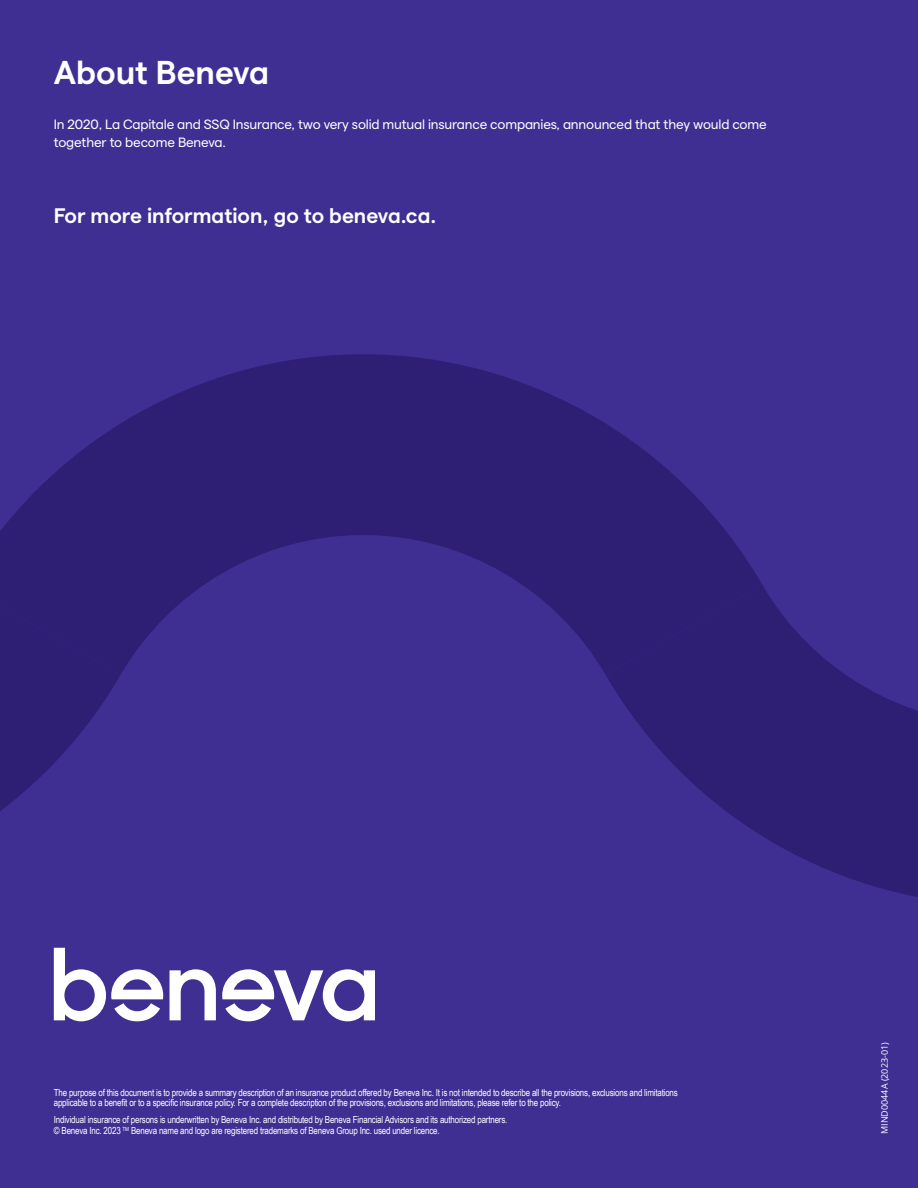
<style>
.page{position:relative;width:918px;height:1188px;background:#402f92}
.page>*{position:absolute;margin:0;border:0;box-sizing:border-box;transform-origin:0 0}
.t1{font:700 33px "Matter Beneva Semi";color:#fff}
.t2{font:700 21px "Matter Beneva Semi";color:#fff}
.t3{font:13.5px/18px "Matter Beneva Regular";letter-spacing:-.01em;color:#fff}
.t4{font:9.75px/10.5px "Arial Narrow";letter-spacing:-.02em;color:#fff}
.t5{font:9px "Open Sans";color:#fff}
</style>
<div class="page">
<svg style="left:606px;top:585px;width:312px;height:312px;fill:#2e1f75"></svg>
<svg style="left:0;top:354px;width:762px;height:321px;fill:#2e1f75"></svg>
<svg style="left:0;top:585px;width:120px;height:226px"></svg>
<svg style="left:222px;top:969px;width:153px;height:52px"></svg>
<svg style="left:170px;top:969px;width:46px;height:51px"></svg>
<svg style="left:54px;top:948px;width:109px;height:73px"></svg>
<h1 class="t1" style="left:54px;top:48px;width:217px">About Beneva</h1>
<h3 class="t3" style="left:54px;top:114px;width:715px">In 2020, La Capitale and SSQ Insurance, two very solid mutual insurance companies, announced that they would come together to become Beneva.</h3>
<h2 class="t2" style="left:54px;top:200px;width:384px">For more information, go to beneva.ca.</h2>
<p class="t4" style="left:54px;top:1087px;width:626px">The purpose of this document is to provide a summary description of an insurance product offered by Beneva Inc. It is not intended to describe all the provisions, exclusions and limitations applicable to a benefit or to a specific insurance policy. For a complete description of the provisions, exclusions and limitations, please refer to the policy.</p>
<p class="t4" style="left:54px;top:1114px;width:455px">Individual insurance of persons is underwritten by Beneva Inc. and distributed by Beneva Financial Advisors and its authorized partners. © Beneva Inc. 2023 <sup>TM</sup> Beneva name and logo are registered trademarks of Beneva Group Inc. used under licence.</p>
<p class="t5" style="left:878px;top:1134px;width:93px;rotate:-90deg">MIND0044A (2023-01)</p>
</div>
